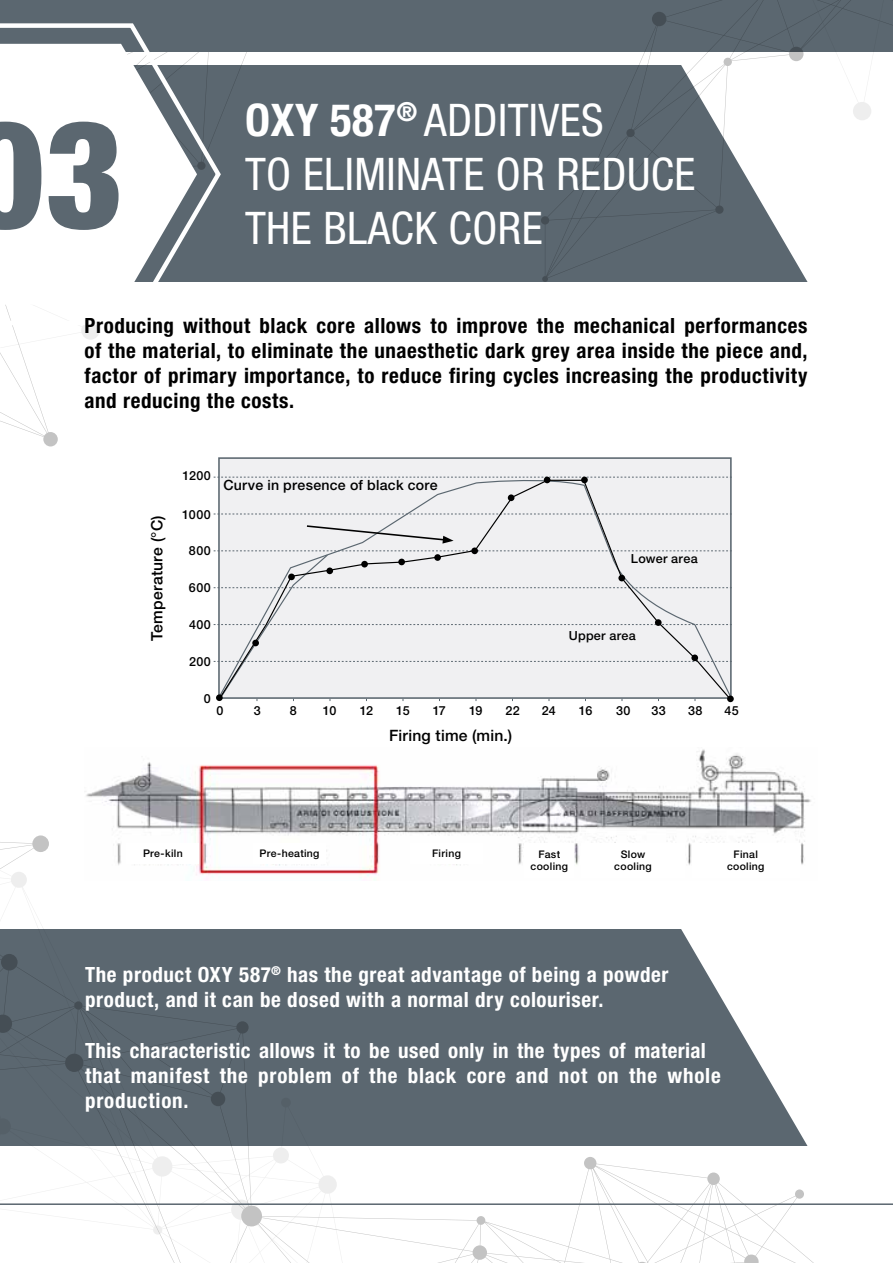
<style>
.page{position:relative;width:893px;height:1263px;background:#fff}
.page>*{position:absolute;margin:0;border:0;box-sizing:border-box;transform-origin:0 0}
.t1{font:900 condensed 150px "Helvetica Neue LT Std";color:#5b6770}
.t2{font:condensed 45px/54px "Helvetica Neue LT Std";letter-spacing:.01em;color:#fff}
.t3{font:700 condensed 21px/25.2px "Helvetica Neue LT Std";letter-spacing:.03em;color:#000;text-align:justify}
.t4{font:700 condensed 21px/25.2px "Helvetica Neue LT Std";letter-spacing:.03em;color:#fff}
.t5{font:500 15.6px "Helvetica Neue LT Std";letter-spacing:.015em;color:#000}
.t6{font:500 14.1px "Helvetica Neue LT Std";letter-spacing:.02em;color:#000}
.t7{font:500 12.6px "Helvetica Neue LT Std";letter-spacing:.025em;color:#000}
.t8{font:500 10.5px/12.6px "Helvetica Neue LT Std";letter-spacing:.03em;color:#000;text-align:center}
.s1{font-weight:700}
</style>
<div class="page">
<svg style="left:217px;top:1146px;width:310px;height:117px"></svg>
<svg style="left:527px;top:1157px;width:287px;height:106px"></svg>
<div style="left:0;top:65px;width:807px;height:217px;background:#5b6770"></div>
<div style="left:0;top:0;width:893px;height:51px;background:#5b6770"></div>
<svg style="left:541px;top:0;width:219px;height:282px"></svg>
<svg style="left:760px;top:0;width:133px;height:282px"></svg>
<div style="left:0;top:929px;width:807px;height:217px;background:#5b6770"></div>
<svg style="left:681px;top:700px;width:127px;height:446px;fill:#fff"></svg>
<div style="left:219px;top:458px;width:512px;height:240px;background:#f0f0f2"></div>
<svg style="left:218px;top:483px;width:514px;height:217px"></svg>
<div style="left:727px;top:695px;width:7px;height:7px;background:#000;border-radius:50%"></div>
<div style="left:691px;top:654px;width:7px;height:7px;background:#000;border-radius:50%"></div>
<div style="left:655px;top:619px;width:7px;height:7px;background:#000;border-radius:50%"></div>
<div style="left:618px;top:575px;width:7px;height:6px;background:#000;border-radius:50%"></div>
<svg style="left:214px;top:477px;width:518px;height:6px"></svg>
<div style="left:508px;top:494px;width:6px;height:7px;background:#000;border-radius:50%"></div>
<div style="left:471px;top:547px;width:7px;height:7px;background:#000;border-radius:50%"></div>
<div style="left:434px;top:554px;width:7px;height:7px;background:#000;border-radius:50%"></div>
<div style="left:398px;top:559px;width:7px;height:6px;background:#000;border-radius:50%"></div>
<div style="left:361px;top:561px;width:7px;height:6px;background:#000;border-radius:50%"></div>
<div style="left:326px;top:567px;width:7px;height:7px;background:#000;border-radius:50%"></div>
<div style="left:288px;top:573px;width:7px;height:7px;background:#000;border-radius:50%"></div>
<div style="left:252px;top:640px;width:7px;height:6px;background:#000;border-radius:50%"></div>
<div style="left:216px;top:694px;width:7px;height:7px;background:#000;border-radius:50%"></div>
<svg style="left:305px;top:524px;width:149px;height:20px"></svg>
<svg style="left:0;top:23px;width:223px;height:306px"></svg>
<svg style="left:0;top:44px;width:197px;height:261px;fill:#fff"></svg>
<hr style="left:0;top:1203px;width:893px;height:2px;background:#5b6770">
<img style="left:86px;top:748px;width:725px;height:132px">
<div style="left:127px;top:843px;width:72px;height:20px;background:#fff"></div>
<div style="left:253px;top:843px;width:73px;height:20px;background:#fff"></div>
<div style="left:410px;top:843px;width:73px;height:20px;background:#fff"></div>
<div style="left:525px;top:843px;width:49px;height:34px;background:#fff"></div>
<div style="left:581px;top:843px;width:104px;height:34px;background:#fff"></div>
<div style="left:692px;top:843px;width:107px;height:34px;background:#fff"></div>
<h1 class="t1" style="left:-34px;top:82px;width:159px">03</h1>
<h2 class="t2" style="left:245px;top:92px;width:452px"><span class="s1">OXY 587</span><sup>®</sup> ADDITIVES<br>TO ELIMINATE OR REDUCE<br>THE BLACK CORE</h2>
<p class="t3" style="left:85px;top:312px;width:724px">Producing without black core allows to improve the mechanical performances of the material, to eliminate the unaesthetic dark grey area inside the piece and, factor of primary importance, to reduce firing cycles increasing the productivity and reducing the costs.</p>
<p class="t5" style="left:148px;top:641px;width:127px;rotate:-90deg">Temperature (°C)</p>
<p class="t7" style="left:183px;top:468px;width:30px">1200</p>
<p class="t7" style="left:182px;top:507px;width:30px">1000</p>
<p class="t7" style="left:189px;top:543px;width:23px">800</p>
<p class="t7" style="left:189px;top:580px;width:23px">600</p>
<p class="t7" style="left:189px;top:617px;width:23px">400</p>
<p class="t7" style="left:189px;top:654px;width:23px">200</p>
<p class="t7" style="left:204px;top:691px;width:8px">0</p>
<p class="t6" style="left:223px;top:477px;width:216px">Curve in presence of black core</p>
<p class="t7" style="left:631px;top:551px;width:68px">Lower area</p>
<p class="t7" style="left:569px;top:628px;width:69px">Upper area</p>
<p class="t7" style="left:216px;top:703px;width:8px">0</p>
<p class="t7" style="left:254px;top:703px;width:8px">3</p>
<p class="t7" style="left:290px;top:703px;width:8px">8</p>
<p class="t7" style="left:323px;top:703px;width:15px">10</p>
<p class="t7" style="left:360px;top:703px;width:15px">12</p>
<p class="t7" style="left:396px;top:703px;width:11px">15</p>
<p class="t7" style="left:433px;top:703px;width:11px">17</p>
<p class="t7" style="left:469px;top:703px;width:12px">19</p>
<p class="t7" style="left:506px;top:703px;width:16px">22</p>
<p class="t7" style="left:542px;top:703px;width:16px">24</p>
<p class="t7" style="left:579px;top:703px;width:15px">16</p>
<p class="t7" style="left:616px;top:703px;width:16px">30</p>
<p class="t7" style="left:652px;top:703px;width:16px">33</p>
<p class="t7" style="left:688px;top:703px;width:16px">38</p>
<p class="t7" style="left:724px;top:703px;width:12px">45</p>
<p class="t5" style="left:389px;top:726px;width:125px">Firing time (min.)</p>
<p class="t8" style="left:143px;top:847px;width:41px">Pre-kiln</p>
<p class="t8" style="left:260px;top:847px;width:61px">Pre-heating</p>
<p class="t8" style="left:432px;top:847px;width:30px">Firing</p>
<p class="t8" style="left:531px;top:847px;width:39px">Fast cooling</p>
<p class="t8" style="left:614px;top:847px;width:39px">Slow cooling</p>
<p class="t8" style="left:727px;top:847px;width:39px">Final cooling</p>
<p class="t4" style="left:85px;top:962px;width:585px">The product OXY 587<sup>®</sup> has the great advantage of being a powder product, and it can be dosed with a normal dry colouriser.</p>
<p class="t4" style="left:85px;top:1037px;width:637px">This characteristic allows it to be used only in the types of material that manifest the problem of the black core and not on the whole production.</p>
</div>
